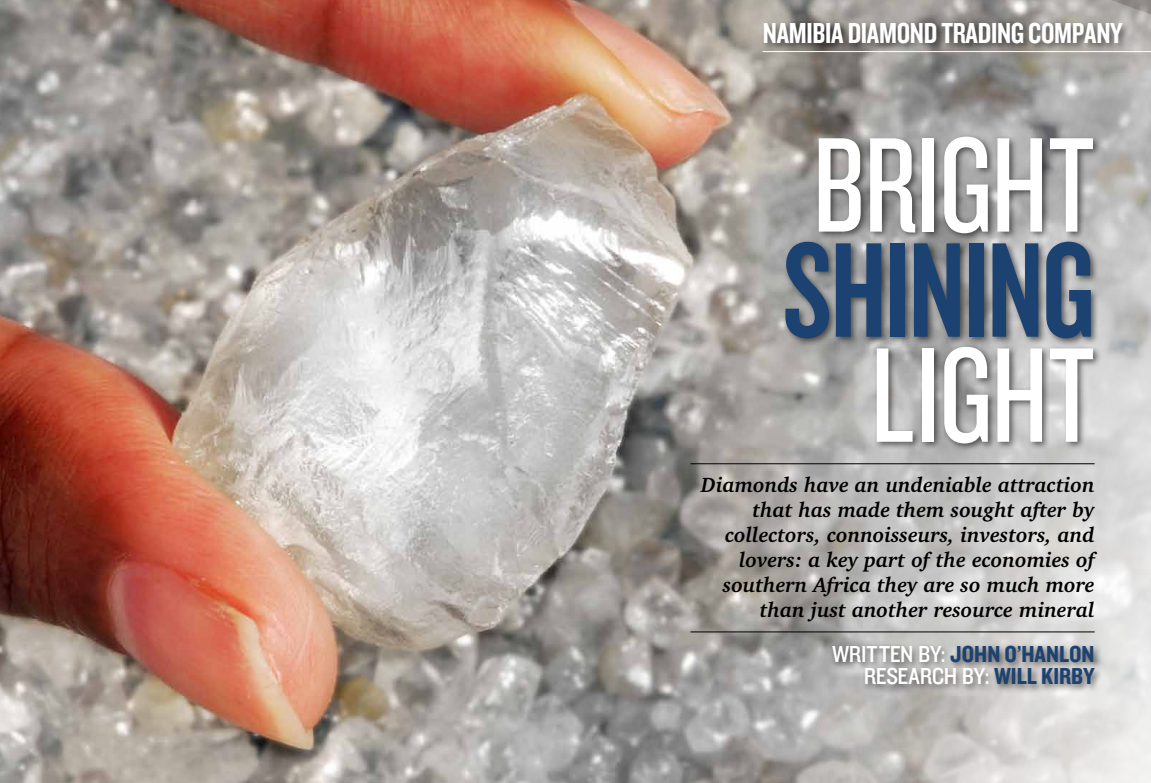
<style>
.page{position:relative;width:1151px;height:783px;background:#fff}
.page>*{position:absolute;margin:0;border:0;box-sizing:border-box;transform-origin:0 0}
.t1{font:140px "Knockout HTF28 Junior Featherwt";letter-spacing:-.01em;color:#fff}
.t2{font:140px "Knockout HTF48 Featherweight";letter-spacing:-.01em;color:#1c4271}
.t3{font:30px "Knockout HTF49 Liteweight";letter-spacing:-.01em;color:#fff}
.t4{font:24px "Knockout HTF50 Welterweight";color:#1c4271}
.t5{font:24px "Knockout HTF30 Junior Welterwt";letter-spacing:-.01em;color:#fff}
.t6{font:italic 700 21px/25px "Charter IT Cby BT";color:#000;text-align:right}
.s1{font-family:"Knockout HTF30 Junior Welterwt";color:#fff}
.s2{font-family:"Knockout HTF50 Welterweight";color:#1c4271}
</style>
<div class="page">
<img style="left:0;top:0;width:693px;height:782px">
<img style="left:693px;top:0;width:458px;height:782px">
<div style="left:782px;top:133px;width:320px;height:319px;background:#000;opacity:.55"></div>
<hr style="left:690px;top:463px;width:405px;height:1px;background:#000">
<hr style="left:690px;top:631px;width:405px;height:1px;background:#000">
<div style="left:760px;top:20px;width:391px;height:41px;background:#000;opacity:.55"></div>
<hr style="left:763px;top:51px;width:388px;height:1px;background:#fff">
<div style="left:830px;top:643px;width:273px;height:50px;background:#000;opacity:.55"></div>
<h2 class="t3" style="left:763px;top:17px;width:361px">NAMIBIA DIAMOND TRADING COMPANY</h2>
<h1 class="t1" style="left:812px;top:115px;width:284px">Bright</h1>
<h1 class="t2" style="left:783px;top:220px;width:313px">SHINING</h1>
<h1 class="t1" style="left:870px;top:325px;width:226px">light</h1>
<p class="t6" style="left:701px;top:472px;width:395px">Diamonds have an undeniable attraction that has made them sought after by collectors, connoisseurs, investors, and lovers: a key part of the economies of southern Africa they are so much more than just another resource mineral</p>
<p class="t4" style="left:832px;top:641px;width:264px"><span class="s1">WRITTEN BY:</span> JOHN O’HANLON</p>
<p class="t5" style="left:864px;top:663px;width:232px">RESEARCH BY: <span class="s2">WILL KIRBY</span></p>
</div>
